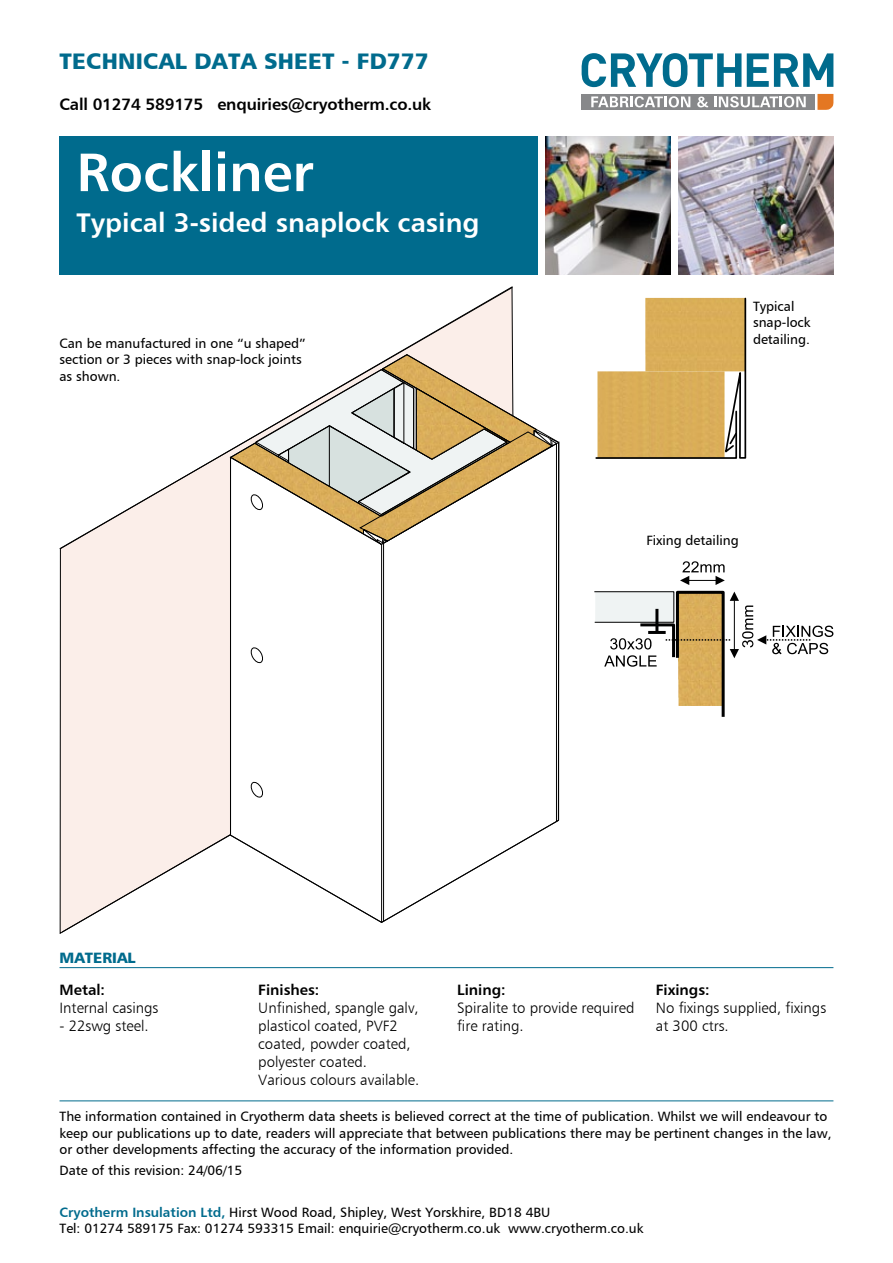
<style>
.page{position:relative;width:893px;height:1263px;background:#fff}
.page>*{position:absolute;margin:0;border:0;box-sizing:border-box;transform-origin:0 0}
.t1{font:54px "Humanist 777 BT Bold B";color:#fff}
.t2{font:27px "Humanist 777 BT Bold B";color:#fff}
.t3{font:22.5px "Humanist 777 BT Black B";letter-spacing:.01em;color:#006b8d}
.t4{font:16.5px "Humanist 777 BT Bold B";letter-spacing:-.01em;color:#000}
.t5{font:15px/18px "Humanist 777 BT Light B";color:#000}
.t6{font:15px "Humanist 777 BT Bold B";color:#000}
.t7{font:15px "Humanist 777 BT Black B";color:#006b8d}
.t8{font:13.5px/16.5px "Humanist 777 BT Roman B";color:#000}
.s1{font-family:"Humanist 777 BT Bold B";color:#006b8d}
</style>
<div class="page">
<hr style="left:60px;top:1100px;width:773px;height:1px;background:#006b8d">
<div style="left:582px;top:94px;width:233px;height:16px;background:#87888a"></div>
<svg style="left:817px;top:94px;width:16px;height:16px"></svg>
<svg style="left:581px;top:53px;width:160px;height:34px"></svg>
<svg style="left:747px;top:53px;width:86px;height:34px"></svg>
<svg style="left:591px;top:96px;width:99px;height:11px"></svg>
<svg style="left:697px;top:97px;width:11px;height:10px"></svg>
<svg style="left:714px;top:96px;width:92px;height:11px"></svg>
<img style="left:545px;top:136px;width:126px;height:138px">
<img style="left:678px;top:136px;width:155px;height:138px">
<div style="left:60px;top:136px;width:478px;height:138px;background:#006b8d"></div>
<hr style="left:60px;top:967px;width:773px;height:1px;background:#006b8d">
<div style="left:60px;top:550px;width:170px;height:384px;background:#fbeee9"></div>
<svg style="left:61px;top:670px;width:169px;height:263px"></svg>
<svg style="left:60px;top:286px;width:453px;height:264px"></svg>
<svg style="left:231px;top:546px;width:327px;height:258px"></svg>
<hr style="left:381px;top:544px;width:1px;height:378px;background:#000">
<hr style="left:230px;top:457px;width:1px;height:378px;background:#000">
<svg style="left:229px;top:804px;width:330px;height:119px"></svg>
<hr style="left:558px;top:442px;width:1px;height:378px;background:#000">
<svg style="left:250px;top:647px;width:14px;height:16px"></svg>
<svg style="left:250px;top:781px;width:14px;height:17px"></svg>
<hr style="left:383px;top:543px;width:1px;height:378px;background:#000">
<hr style="left:556px;top:443px;width:1px;height:378px;background:#000">
<svg style="left:230px;top:354px;width:329px;height:192px"></svg>
<svg style="left:595px;top:561px;width:238px;height:156px"></svg>
<svg style="left:595px;top:298px;width:151px;height:161px"></svg>
<h3 class="t3" style="left:60px;top:47px;width:371px">TECHNICAL DATA SHEET - FD777</h3>
<p class="t4" style="left:60px;top:94px;width:373px">Call 01274 589175 enquiries@cryotherm.co.uk</p>
<h1 class="t1" style="left:77px;top:138px;width:239px">Rockliner</h1>
<h2 class="t2" style="left:77px;top:206px;width:404px">Typical 3-sided snaplock casing</h2>
<p class="t8" style="left:753px;top:298px;width:59px">Typical snap-lock</p>
<p class="t8" style="left:60px;top:334px;width:248px">Can be manufactured in one “u shaped”</p>
<p class="t8" style="left:753px;top:331px;width:58px">detailing.</p>
<p class="t8" style="left:60px;top:351px;width:244px">section or 3 pieces with snap-lock joints as shown.</p>
<p class="t8" style="left:646px;top:531px;width:94px">Fixing detailing</p>
<p class="t7" style="left:60px;top:948px;width:78px">MATERIAL</p>
<p class="t6" style="left:60px;top:980px;width:47px">Metal:</p>
<p class="t5" style="left:60px;top:999px;width:100px">Internal casings</p>
<p class="t5" style="left:60px;top:1017px;width:91px">- 22swg steel.</p>
<p class="t6" style="left:258px;top:980px;width:63px">Finishes:</p>
<p class="t5" style="left:258px;top:999px;width:163px">Unfinished, spangle galv, plasticol coated, PVF2 coated, powder coated, polyester coated.<br>Various colours available.</p>
<p class="t6" style="left:457px;top:980px;width:50px">Lining:</p>
<p class="t5" style="left:457px;top:999px;width:179px">Spiralite to provide required fire rating.</p>
<p class="t6" style="left:656px;top:980px;width:55px">Fixings:</p>
<p class="t5" style="left:656px;top:999px;width:172px">No fixings supplied, fixings at 300 ctrs.</p>
<p class="t8" style="left:60px;top:1108px;width:773px">The information contained in Cryotherm data sheets is believed correct at the time of publication. Whilst we will endeavour to keep our publications up to date, readers will appreciate that between publications there may be pertinent changes in the law, or other developments affecting the accuracy of the information provided.</p>
<p class="t8" style="left:60px;top:1162px;width:184px">Date of this revision: 24/06/15</p>
<p class="t8" style="left:60px;top:1203px;width:586px"><span class="s1">Cryotherm Insulation Ltd,</span> Hirst Wood Road, Shipley, West Yorskhire, BD18 4BU<br>Tel: 01274 589175 Fax: 01274 593315 Email: enquirie@cryotherm.co.uk www.cryotherm.co.uk</p>
</div>
